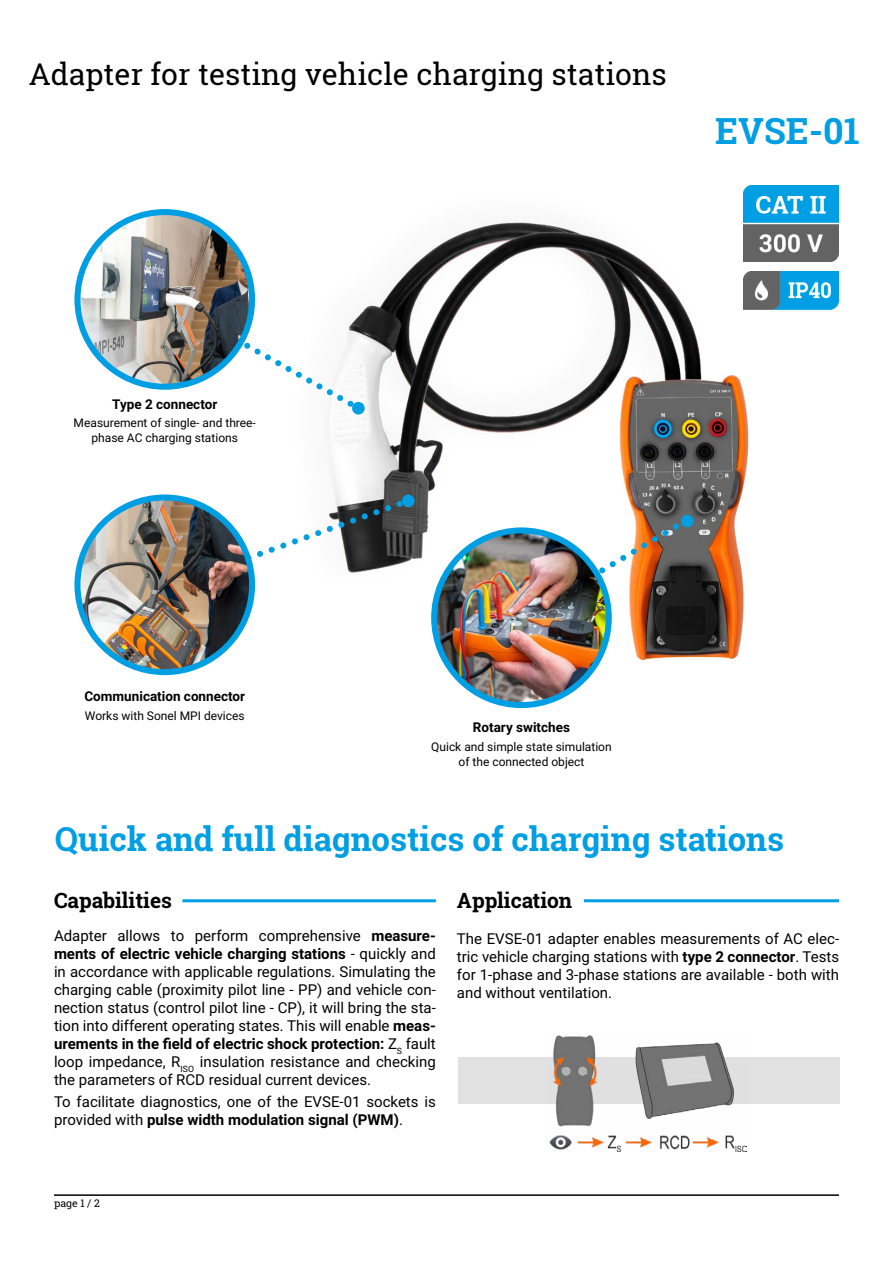
<style>
.page{position:relative;width:893px;height:1263px;background:#fff}
.page>*{position:absolute;margin:0;border:0;box-sizing:border-box;transform-origin:0 0}
.t1{font:700 36px "Roboto Slab";color:#009fe3}
.t2{font:700 33px "Roboto Slab";color:#009fe3}
.t3{font:30px "Roboto Slab";color:#000}
.t4{font:700 21px "Roboto Slab";color:#000}
.t5{font:15px/18px "Roboto";color:#000;text-align:justify}
.t6{font:700 13.5px "Roboto";color:#000}
.t7{font:12px/14.4px "Roboto";color:#000;text-align:center}
.t8{font:10.5px "Roboto Slab";color:#000}
.s1{font-weight:700}
</style>
<div class="page">
<hr style="left:54px;top:1194px;width:785px;height:2px;background:#000">
<div style="left:458px;top:1057px;width:381px;height:46px;background:#e1e1e1"></div>
<img style="left:327px;top:222px;width:478px;height:487px">
<div style="left:681px;top:515px;width:13px;height:12px;background:#009fe3;border-radius:50%"></div>
<svg style="left:352px;top:402px;width:13px;height:12px"></svg>
<svg style="left:517px;top:517px;width:170px;height:107px"></svg>
<svg style="left:189px;top:495px;width:221px;height:96px"></svg>
<svg style="left:174px;top:296px;width:187px;height:118px"></svg>
<div style="left:402px;top:494px;width:13px;height:13px;background:#009fe3;border-radius:50%"></div>
<img style="left:77px;top:497px;width:175px;height:175px;border-radius:87px">
<div style="left:74px;top:494px;width:181px;height:181px;border:6px solid #009fe3;border-radius:50%"></div>
<img style="left:77px;top:212px;width:175px;height:175px;border-radius:87px">
<div style="left:74px;top:209px;width:181px;height:181px;border:6px solid #009fe3;border-radius:50%"></div>
<img style="left:434px;top:530px;width:175px;height:175px;border-radius:87px">
<div style="left:431px;top:527px;width:181px;height:181px;border:6px solid #009fe3;border-radius:50%"></div>
<hr style="left:182px;top:899px;width:254px;height:3px;background:#009fe3">
<hr style="left:584px;top:899px;width:255px;height:3px;background:#009fe3">
<img style="left:549px;top:1035px;width:198px;height:116px">
<img style="left:743px;top:272px;width:95px;height:37px">
<img style="left:743px;top:186px;width:96px;height:75px">
<h3 class="t3" style="left:29px;top:54px;width:639px">Adapter for testing vehicle charging stations</h3>
<h1 class="t1" style="left:715px;top:106px;width:146px">EVSE-01</h1>
<p class="t6" style="left:112px;top:394px;width:107px">Type 2 connector</p>
<p class="t7" style="left:74px;top:415px;width:184px">Measurement of single- and three&shy;phase AC charging stations</p>
<p class="t6" style="left:84px;top:687px;width:162px">Communication connector</p>
<p class="t7" style="left:85px;top:708px;width:161px">Works with Sonel MPI devices</p>
<p class="t6" style="left:473px;top:718px;width:99px">Rotary switches</p>
<p class="t7" style="left:431px;top:739px;width:182px">Quick and simple state simulation of the connected object</p>
<h2 class="t2" style="left:55px;top:816px;width:731px">Quick and full diagnostics of charging stations</h2>
<h3 class="t4" style="left:54px;top:886px;width:120px">Capabilities</h3>
<p class="t5" style="left:54px;top:926px;width:383px">Adapter allows to perform comprehensive <span class="s1">measure&shy;ments of electric vehicle charging stations</span> - quickly and in accordance with applicable regulations. Simulating the charging cable (proximity pilot line - PP) and vehicle con&shy;nection status (control pilot line - CP), it will bring the sta&shy;tion into different operating states. This will enable <span class="s1">meas&shy;urements in the field of electric shock protection:</span> Z<sub>S</sub> fault loop impedance, R<sub>ISO</sub> insulation resistance and checking the parameters of RCD residual current devices.</p>
<p class="t5" style="left:54px;top:1092px;width:383px">To facilitate diagnostics, one of the EVSE-01 sockets is provided with <span class="s1">pulse width modulation signal (PWM)</span>.</p>
<h3 class="t4" style="left:457px;top:886px;width:117px">Application</h3>
<p class="t5" style="left:457px;top:929px;width:384px">The EVSE-01 adapter enables measurements of AC elec&shy;tric vehicle charging stations with <span class="s1">type 2 connector</span>. Tests for 1-phase and 3-phase stations are available - both with and without ventilation.</p>
<p class="t8" style="left:54px;top:1196px;width:47px">page 1 / 2</p>
</div>
